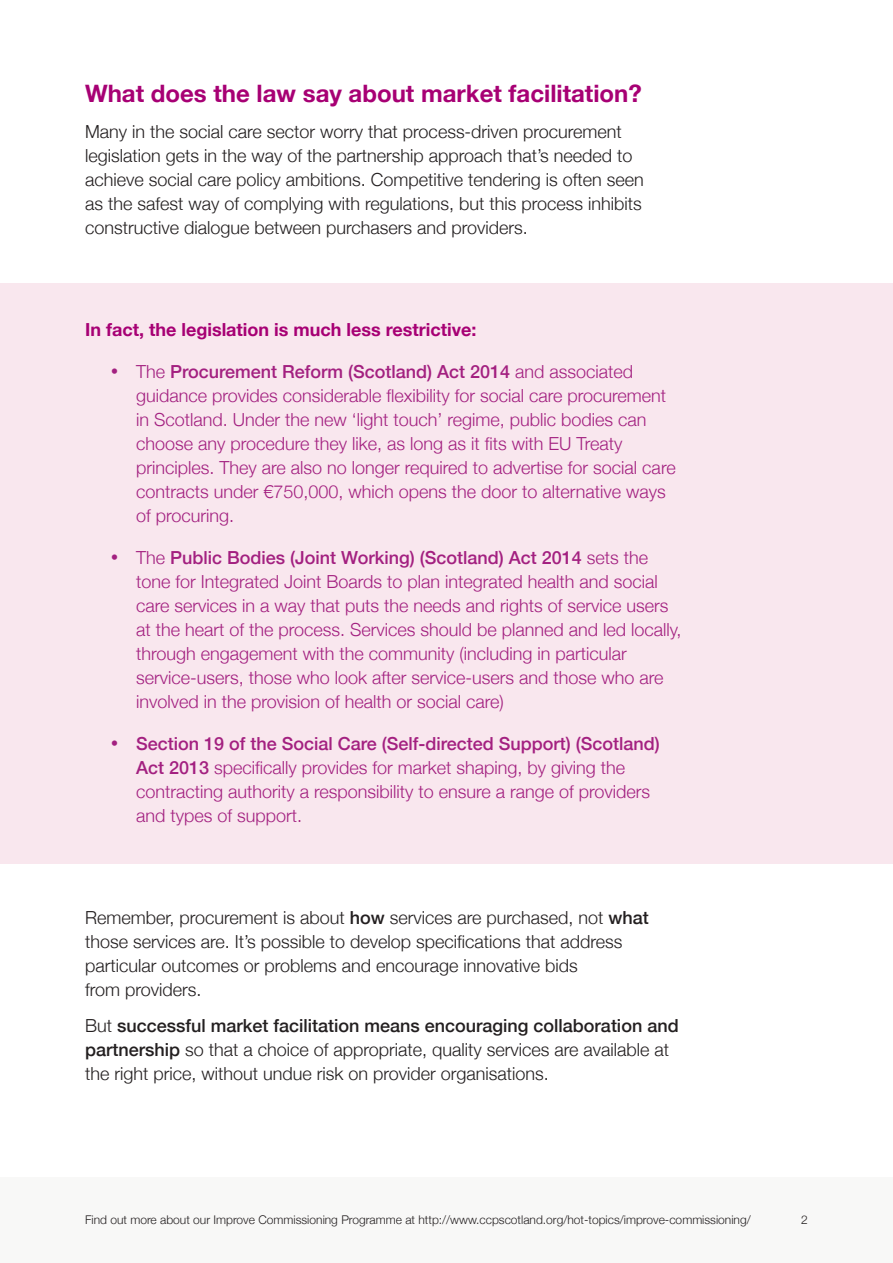
<style>
.page{position:relative;width:893px;height:1263px;background:#fff}
.page>*{position:absolute;margin:0;border:0;box-sizing:border-box;transform-origin:0 0}
.Paragraph_Style_1{font:700 24px "Helvetica Neue";color:#a70074}
.t1{font:300 18px/24px "Helvetica Neue";color:#a32080}
.t2{font:300 18px/24px "Helvetica Neue";color:#231f20}
.t3{font:700 18px "Helvetica Neue";color:#a70074}
.t4{font:300 12px "Helvetica Neue";color:#231f20}
.s1{font-weight:500}
</style>
<div class="page">
<div style="left:0;top:283px;width:893px;height:580px;background:#f9e7ee"></div>
<div style="left:0;top:1178px;width:893px;height:85px;background:#f8f8f7"></div>
<p class="Paragraph_Style_1" style="left:85px;top:75px;width:558px">What does the law say about market facilitation?</p>
<p class="t2" style="left:85px;top:118px;width:560px">Many in the social care sector worry that process-driven procurement legislation gets in the way of the partnership approach that’s needed to achieve social care policy ambitions. Competitive tendering is often seen as the safest way of complying with regulations, but this process inhibits constructive dialogue between purchasers and providers.</p>
<p class="t3" style="left:85px;top:315px;width:393px">In fact, the legislation is much less restrictive:</p>
<p class="t1" style="left:136px;top:358px;width:541px;text-indent:-26px">• The <span class="s1">Procurement Reform (Scotland) Act 2014</span> and associated guidance provides considerable flexibility for social care procurement in Scotland. Under the new ‘light touch’ regime, public bodies can choose any procedure they like, as long as it fits with EU Treaty principles. They are also no longer required to advertise for social care contracts under €750,000, which opens the door to alternative ways of procuring.</p>
<p class="t1" style="left:136px;top:544px;width:547px;text-indent:-26px">• The <span class="s1">Public Bodies (Joint Working) (Scotland) Act 2014</span> sets the tone for Integrated Joint Boards to plan integrated health and social care services in a way that puts the needs and rights of service users at the heart of the process. Services should be planned and led locally, through engagement with the community (including in particular service-users, those who look after service-users and those who are involved in the provision of health or social care)</p>
<p class="t1" style="left:136px;top:730px;width:525px;text-indent:-26px">• <span class="s1">Section 19 of the Social Care (Self-directed Support) (Scotland)<br>Act 2013</span> specifically provides for market shaping, by giving the contracting authority a responsibility to ensure a range of providers and types of support.</p>
<p class="t2" style="left:85px;top:904px;width:565px">Remember, procurement is about <span class="s1">how</span> services are purchased, not <span class="s1">what </span>those services are. It’s possible to develop specifications that address particular outcomes or problems and encourage innovative bids<br>from providers.</p>
<p class="t2" style="left:85px;top:1012px;width:595px">But <span class="s1">successful market facilitation means encouraging collaboration and partnership</span> so that a choice of appropriate, quality services are available at the right price, without undue risk on provider organisations.</p>
<p class="t4" style="left:85px;top:1210px;width:667px">Find out more about our Improve Commissioning Programme at http://www.ccpscotland.org/hot-topics/improve-commissioning/</p>
<p class="t4" style="left:801px;top:1210px;width:8px">2</p>
</div>
